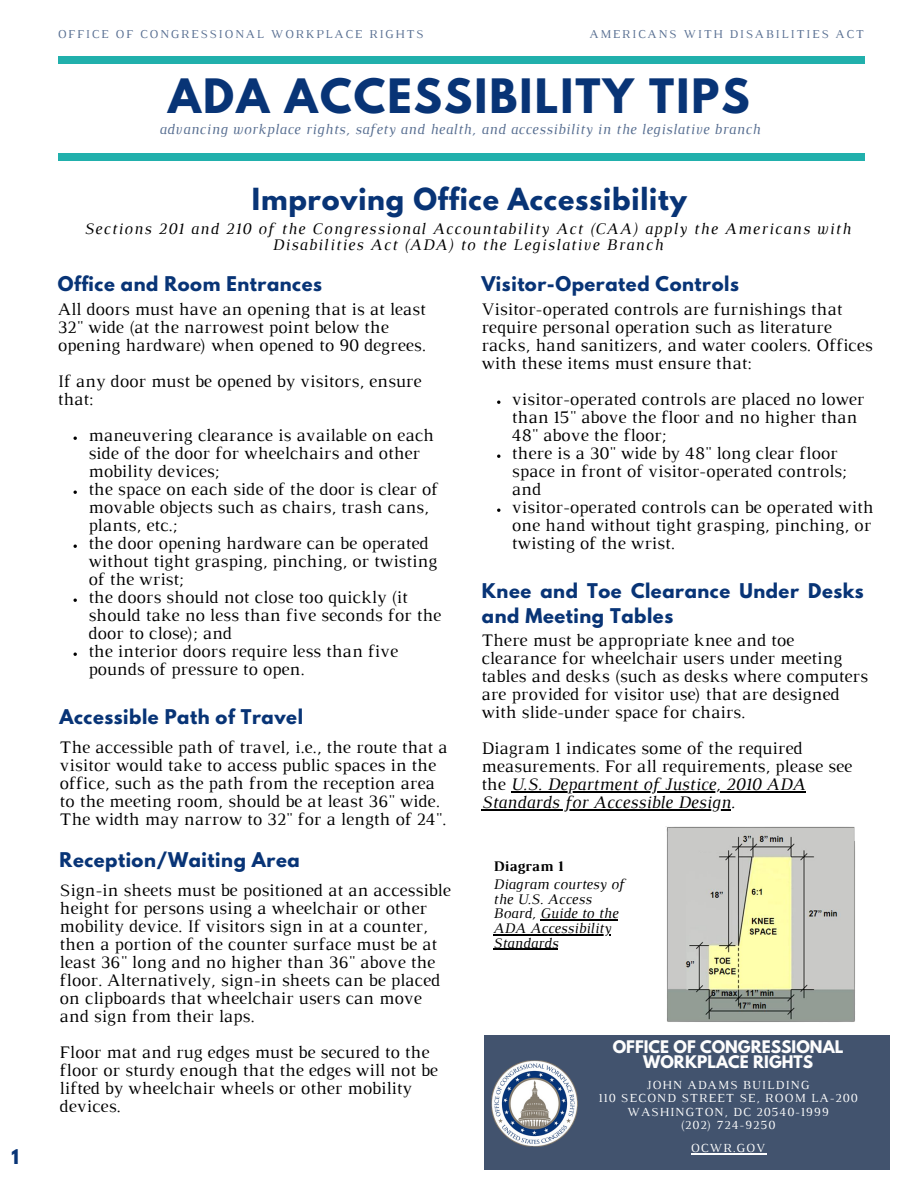
<style>
.page{position:relative;width:918px;height:1188px;background:#fff}
.page>*{position:absolute;margin:0;border:0;box-sizing:border-box;transform-origin:0 0}
.t1{font:700 42px "League Spartan";letter-spacing:.05em;color:#083476}
.t2{font:700 27px "League Spartan";letter-spacing:.03em;color:#083476}
.t3{font:18px/18px "Luthier";letter-spacing:.005em;color:#000}
.t4{font:700 18px/24.8px "League Spartan";letter-spacing:.03em;color:#083476}
.t5{font:italic 16.5px/15.8px "Luthier";letter-spacing:.07em;color:#000;text-align:center}
.t6{font:700 15.45px/14.7px "League Spartan";letter-spacing:.005em;color:#fdfdfd;text-align:center}
.t7{font:italic 15px "Luthier";letter-spacing:.03em;color:#576e91}
.t8{font:italic 15px/14.7px "Luthier";letter-spacing:.005em;color:#000}
.t9{font:700 15px "Luthier";letter-spacing:.005em;color:#000}
.t10{font:12.6px/13.4px "Luthier";letter-spacing:.075em;color:#fdfdfd;text-align:center}
.t11{font:12.3px "Luthier";letter-spacing:.14em;color:#576e91}
.s1{font-style:italic}
</style>
<div class="page">
<div style="left:58px;top:57px;width:806px;height:7px;background:#21b0ac"></div>
<div style="left:58px;top:153px;width:806px;height:8px;background:#21b0ac"></div>
<div style="left:484px;top:1036px;width:405px;height:134px;background:#42536e"></div>
<img style="left:492px;top:1060px;width:86px;height:86px">
<hr style="left:691px;top:1153px;width:75px;height:1px;background:#fdfdfd">
<img style="left:666px;top:826px;width:189px;height:196px">
<hr style="left:511px;top:791px;width:294px;height:2px;background:#000">
<hr style="left:481px;top:809px;width:250px;height:2px;background:#000">
<hr style="left:540px;top:920px;width:78px;height:1px;background:#000">
<hr style="left:493px;top:934px;width:118px;height:1px;background:#000">
<hr style="left:493px;top:949px;width:65px;height:1px;background:#000">
<p class="t4" style="left:12px;top:1147px;width:9px">1</p>
<p class="t11" style="left:58px;top:29px;width:367px">OFFICE OF CONGRESSIONAL WORKPLACE RIGHTS</p>
<p class="t11" style="left:589px;top:29px;width:276px">AMERICANS WITH DISABILITIES ACT</p>
<h1 class="t1" style="left:168px;top:75px;width:583px">ADA ACCESSIBILITY TIPS</h1>
<p class="t7" style="left:159px;top:124px;width:603px">advancing workplace rights, safety and health, and accessibility in the legislative branch</p>
<h2 class="t2" style="left:252px;top:185px;width:436px">Improving Office Accessibility</h2>
<p class="t5" style="left:84px;top:222px;width:768px">Sections 201 and 210 of the Congressional Accountability Act (CAA) apply the Americans with<br>Disabilities Act (ADA) to the Legislative Branch</p>
<h3 class="t4" style="left:58px;top:273px;width:266px">Office and Room Entrances</h3>
<p class="t3" style="left:58px;top:302px;width:370px">All doors must have an opening that is at least<br>32" wide (at the narrowest point below the opening hardware) when opened to 90 degrees.</p>
<p class="t3" style="left:58px;top:374px;width:365px">If any door must be opened by visitors, ensure that:</p>
<p class="t3" style="left:88px;top:428px;width:347px">maneuvering clearance is available on each side of the door for wheelchairs and other mobility devices;</p>
<p class="t3" style="left:88px;top:482px;width:351px">the space on each side of the door is clear of movable objects such as chairs, trash cans, plants, etc.;</p>
<p class="t3" style="left:88px;top:536px;width:350px">the door opening hardware can be operated without tight grasping, pinching, or twisting of the wrist;</p>
<p class="t3" style="left:88px;top:590px;width:355px">the doors should not close too quickly (it should take no less than five seconds for the door to close); and</p>
<p class="t3" style="left:88px;top:644px;width:311px">the interior doors require less than five pounds of pressure to open.</p>
<h3 class="t4" style="left:60px;top:707px;width:245px">Accessible Path of Travel</h3>
<p class="t3" style="left:60px;top:740px;width:389px">The accessible path of travel, i.e., the route that a visitor would take to access public spaces in the office, such as the path from the reception area to the meeting room, should be at least 36" wide.<br>The width may narrow to 32" for a length of 24".</p>
<h3 class="t4" style="left:60px;top:850px;width:242px">Reception/Waiting Area</h3>
<p class="t3" style="left:60px;top:883px;width:393px">Sign-in sheets must be positioned at an accessible height for persons using a wheelchair or other mobility device. If visitors sign in at a counter, then a portion of the counter surface must be at least 36" long and no higher than 36" above the floor. Alternatively, sign-in sheets can be placed on clipboards that wheelchair users can move and sign from their laps.</p>
<p class="t3" style="left:60px;top:1045px;width:380px">Floor mat and rug edges must be secured to the floor or sturdy enough that the edges will not be lifted by wheelchair wheels or other mobility devices.</p>
<h3 class="t4" style="left:481px;top:273px;width:259px">Visitor-Operated Controls</h3>
<p class="t3" style="left:481px;top:302px;width:393px">Visitor-operated controls are furnishings that require personal operation such as literature racks, hand sanitizers, and water coolers. Offices with these items must ensure that:</p>
<p class="t3" style="left:512px;top:392px;width:354px">visitor-operated controls are placed no lower than 15" above the floor and no higher than<br>48" above the floor;</p>
<p class="t3" style="left:512px;top:446px;width:336px">there is a 30" wide by 48" long clear floor space in front of visitor-operated controls; and</p>
<p class="t3" style="left:512px;top:500px;width:363px">visitor-operated controls can be operated with one hand without tight grasping, pinching, or twisting of the wrist.</p>
<h3 class="t4" style="left:482px;top:581px;width:383px">Knee and Toe Clearance Under Desks and Meeting Tables</h3>
<p class="t3" style="left:481px;top:633px;width:388px">There must be appropriate knee and toe clearance for wheelchair users under meeting tables and desks (such as desks where computers are provided for visitor use) that are designed with slide-under space for chairs.</p>
<p class="t3" style="left:481px;top:741px;width:372px">Diagram 1 indicates some of the required measurements. For all requirements, please see the <span class="s1">U.S. Department of Justice, 2010 ADA Standards for Accessible Design.</span></p>
<h4 class="t9" style="left:493px;top:861px;width:71px">Diagram 1</h4>
<p class="t8" style="left:493px;top:878px;width:133px">Diagram courtesy of the U.S. Access<br>Board, Guide to the<br>ADA Accessibility<br>Standards</p>
<p class="t6" style="left:613px;top:1042px;width:232px">OFFICE OF CONGRESSIONAL<br>WORKPLACE RIGHTS</p>
<p class="t10" style="left:599px;top:1080px;width:260px">JOHN ADAMS BUILDING<br>110 SECOND STREET SE, ROOM LA-200<br>WASHINGTON, DC 20540-1999<br>(202) 724-9250</p>
<p class="t10" style="left:691px;top:1143px;width:76px">OCWR.GOV</p>
</div>
